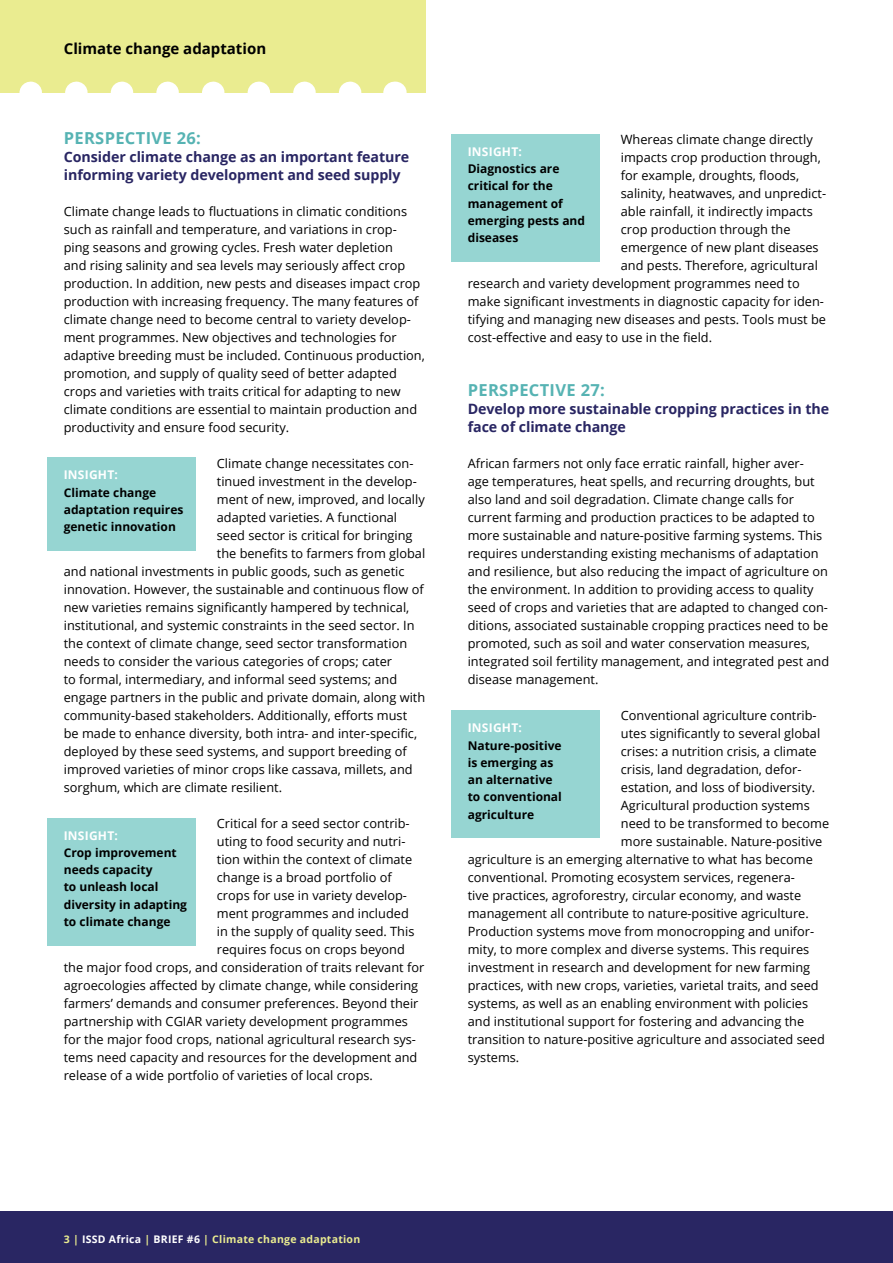
<style>
.page{position:relative;width:893px;height:1263px;background:#fff}
.page>*{position:absolute;margin:0;border:0;box-sizing:border-box;transform-origin:0 0}
.t1{font:700 16.5px "Open Sans";letter-spacing:.02em;color:#56b3b3}
.t2{font:700 15px "Open Sans";color:#000}
.t3{font:700 14.25px/18px "Open Sans";letter-spacing:-.005em;color:#292663}
.t4{font:12.75px/18px "Open Sans";color:#000}
.t5{font:700 12px/17.2px "Open Sans";color:#000}
.t6{font:700 12px "Open Sans";letter-spacing:.02em;color:#fff}
.t7{font:700 10.5px "Open Sans";letter-spacing:.025em;color:#eaec90}
.s1{color:#fff}
</style>
<div class="page">
<div style="left:0;top:1212px;width:893px;height:51px;background:#292663"></div>
<div style="left:0;top:0;width:425px;height:93px;background:#eaec90"></div>
<svg style="left:31px;top:82px;width:331px;height:11px"></svg>
<div style="left:47px;top:457px;width:149px;height:94px;background:#96d5d2"></div>
<div style="left:47px;top:818px;width:149px;height:127px;background:#96d5d2"></div>
<div style="left:451px;top:134px;width:149px;height:127px;background:#96d5d2"></div>
<div style="left:451px;top:710px;width:149px;height:128px;background:#96d5d2"></div>
<p class="t2" style="left:64px;top:38px;width:204px">Climate change adaptation</p>
<p class="t1" style="left:64px;top:126px;width:139px">PERSPECTIVE 26:</p>
<p class="t3" style="left:64px;top:147px;width:347px">Consider climate change as an important feature informing variety development and seed supply</p>
<p class="t4" style="left:64px;top:202px;width:363px">Climate change leads to fluctuations in climatic conditions such as rainfall and temperature, and variations in crop&shy;ping seasons and growing cycles. Fresh water depletion<br>and rising salinity and sea levels may seriously affect crop production. In addition, new pests and diseases impact crop production with increasing frequency. The many features of climate change need to become central to variety develop&shy;ment programmes. New objectives and technologies for adaptive breeding must be included. Continuous production, promotion, and supply of quality seed of better adapted crops and varieties with traits critical for adapting to new climate conditions are essential to maintain production and productivity and ensure food security.</p>
<p class="t4" style="left:217px;top:454px;width:198px">Climate change necessitates con-</p>
<p class="t4" style="left:217px;top:472px;width:201px">tinued investment in the develop-</p>
<p class="t4" style="left:217px;top:490px;width:209px">ment of new, improved, and locally</p>
<p class="t4" style="left:217px;top:508px;width:182px">adapted varieties. A functional</p>
<p class="t4" style="left:217px;top:526px;width:197px">seed sector is critical for bringing</p>
<p class="t4" style="left:217px;top:544px;width:210px">the benefits to farmers from global</p>
<p class="t4" style="left:64px;top:562px;width:342px">and national investments in public goods, such as genetic</p>
<p class="t4" style="left:64px;top:580px;width:361px">innovation. However, the sustainable and continuous flow of</p>
<p class="t4" style="left:64px;top:598px;width:347px">new varieties remains significantly hampered by technical,</p>
<p class="t4" style="left:64px;top:616px;width:352px">institutional, and systemic constraints in the seed sector. In</p>
<p class="t4" style="left:64px;top:634px;width:345px">the context of climate change, seed sector transformation</p>
<p class="t4" style="left:64px;top:652px;width:330px">needs to consider the various categories of crops; cater</p>
<p class="t4" style="left:64px;top:670px;width:335px">to formal, intermediary, and informal seed systems; and</p>
<p class="t4" style="left:64px;top:688px;width:363px">engage partners in the public and private domain, along with</p>
<p class="t4" style="left:64px;top:706px;width:345px">community-based stakeholders. Additionally, efforts must</p>
<p class="t4" style="left:64px;top:724px;width:355px">be made to enhance diversity, both intra- and inter-specific,</p>
<p class="t4" style="left:64px;top:742px;width:344px">deployed by these seed systems, and support breeding of</p>
<p class="t4" style="left:64px;top:760px;width:350px">improved varieties of minor crops like cassava, millets, and</p>
<p class="t4" style="left:64px;top:778px;width:220px">sorghum, which are climate resilient.</p>
<p class="t4" style="left:217px;top:814px;width:194px">Critical for a seed sector contrib-</p>
<p class="t4" style="left:217px;top:832px;width:190px">uting to food security and nutri-</p>
<p class="t4" style="left:217px;top:850px;width:197px">tion within the context of climate</p>
<p class="t4" style="left:217px;top:868px;width:176px">change is a broad portfolio of</p>
<p class="t4" style="left:217px;top:886px;width:192px">crops for use in variety develop-</p>
<p class="t4" style="left:217px;top:904px;width:193px">ment programmes and included</p>
<p class="t4" style="left:217px;top:922px;width:199px">in the supply of quality seed. This</p>
<p class="t4" style="left:217px;top:940px;width:190px">requires focus on crops beyond</p>
<p class="t4" style="left:64px;top:958px;width:362px">the major food crops, and consideration of traits relevant for</p>
<p class="t4" style="left:64px;top:976px;width:356px">agroecologies affected by climate change, while considering</p>
<p class="t4" style="left:64px;top:994px;width:356px">farmers’ demands and consumer preferences. Beyond their</p>
<p class="t4" style="left:64px;top:1012px;width:346px">partnership with CGIAR variety development programmes</p>
<p class="t4" style="left:64px;top:1030px;width:354px">for the major food crops, national agricultural research sys-</p>
<p class="t4" style="left:64px;top:1048px;width:355px">tems need capacity and resources for the development and</p>
<p class="t4" style="left:64px;top:1066px;width:311px">release of a wide portfolio of varieties of local crops.</p>
<p class="t6" style="left:64px;top:467px;width:56px">INSIGHT:</p>
<p class="t5" style="left:64px;top:483px;width:121px">Climate change adaptation requires genetic innovation</p>
<p class="t6" style="left:64px;top:827px;width:56px">INSIGHT:</p>
<p class="t5" style="left:64px;top:844px;width:125px">Crop improvement needs capacity<br>to unleash local diversity in adapting to climate change</p>
<p class="t4" style="left:621px;top:130px;width:193px">Whereas climate change directly</p>
<p class="t4" style="left:621px;top:148px;width:202px">impacts crop production through,</p>
<p class="t4" style="left:621px;top:166px;width:180px">for example, droughts, floods,</p>
<p class="t4" style="left:621px;top:184px;width:207px">salinity, heatwaves, and unpredict-</p>
<p class="t4" style="left:621px;top:202px;width:193px">able rainfall, it indirectly impacts</p>
<p class="t4" style="left:621px;top:220px;width:171px">crop production through the</p>
<p class="t4" style="left:621px;top:238px;width:199px">emergence of new plant diseases</p>
<p class="t4" style="left:621px;top:256px;width:199px">and pests. Therefore, agricultural</p>
<p class="t4" style="left:468px;top:274px;width:334px">research and variety development programmes need to</p>
<p class="t4" style="left:468px;top:292px;width:358px">make significant investments in diagnostic capacity for iden-</p>
<p class="t4" style="left:468px;top:310px;width:360px">tifying and managing new diseases and pests. Tools must be</p>
<p class="t4" style="left:468px;top:328px;width:246px">cost-effective and easy to use in the field.</p>
<p class="t1" style="left:468px;top:378px;width:139px">PERSPECTIVE 27:</p>
<p class="t3" style="left:468px;top:399px;width:363px">Develop more sustainable cropping practices in the face of climate change</p>
<p class="t4" style="left:468px;top:454px;width:363px">African farmers not only face erratic rainfall, higher aver-<br>age temperatures, heat spells, and recurring droughts, but also land and soil degradation. Climate change calls for current farming and production practices to be adapted to more sustainable and nature-positive farming systems. This requires understanding existing mechanisms of adaptation and resilience, but also reducing the impact of agriculture on the environment. In addition to providing access to quality seed of crops and varieties that are adapted to changed con&shy;ditions, associated sustainable cropping practices need to be promoted, such as soil and water conservation measures, integrated soil fertility management, and integrated pest and disease management.</p>
<p class="t4" style="left:621px;top:706px;width:197px">Conventional agriculture contrib-</p>
<p class="t4" style="left:621px;top:724px;width:201px">utes significantly to several global</p>
<p class="t4" style="left:621px;top:742px;width:197px">crises: a nutrition crisis, a climate</p>
<p class="t4" style="left:621px;top:760px;width:182px">crisis, land degradation, defor-</p>
<p class="t4" style="left:621px;top:778px;width:196px">estation, and loss of biodiversity.</p>
<p class="t4" style="left:621px;top:796px;width:190px">Agricultural production systems</p>
<p class="t4" style="left:621px;top:814px;width:210px">need to be transformed to become</p>
<p class="t4" style="left:621px;top:832px;width:203px">more sustainable. Nature-positive</p>
<p class="t4" style="left:468px;top:850px;width:347px">agriculture is an emerging alternative to what has become</p>
<p class="t4" style="left:468px;top:868px;width:329px">conventional. Promoting ecosystem services, regenera-</p>
<p class="t4" style="left:468px;top:886px;width:335px">tive practices, agroforestry, circular economy, and waste</p>
<p class="t4" style="left:468px;top:904px;width:342px">management all contribute to nature-positive agriculture.</p>
<p class="t4" style="left:468px;top:922px;width:348px">Production systems move from monocropping and unifor-</p>
<p class="t4" style="left:468px;top:940px;width:343px">mity, to more complex and diverse systems. This requires</p>
<p class="t4" style="left:468px;top:958px;width:344px">investment in research and development for new farming</p>
<p class="t4" style="left:468px;top:976px;width:352px">practices, with new crops, varieties, varietal traits, and seed</p>
<p class="t4" style="left:468px;top:994px;width:342px">systems, as well as an enabling environment with policies</p>
<p class="t4" style="left:468px;top:1012px;width:338px">and institutional support for fostering and advancing the</p>
<p class="t4" style="left:468px;top:1030px;width:359px">transition to nature-positive agriculture and associated seed</p>
<p class="t4" style="left:468px;top:1048px;width:53px">systems.</p>
<p class="t6" style="left:468px;top:143px;width:56px">INSIGHT:</p>
<p class="t5" style="left:468px;top:160px;width:119px">Diagnostics are critical for the management of emerging pests and diseases</p>
<p class="t6" style="left:468px;top:719px;width:56px">INSIGHT:</p>
<p class="t5" style="left:468px;top:736px;width:96px">Nature-positive is emerging as an alternative to conventional agriculture</p>
<p class="t7" style="left:64px;top:1231px;width:298px">3 | <span class="s1">ISSD Africa</span> | <span class="s1">BRIEF #6</span> | Climate change adaptation</p>
</div>
